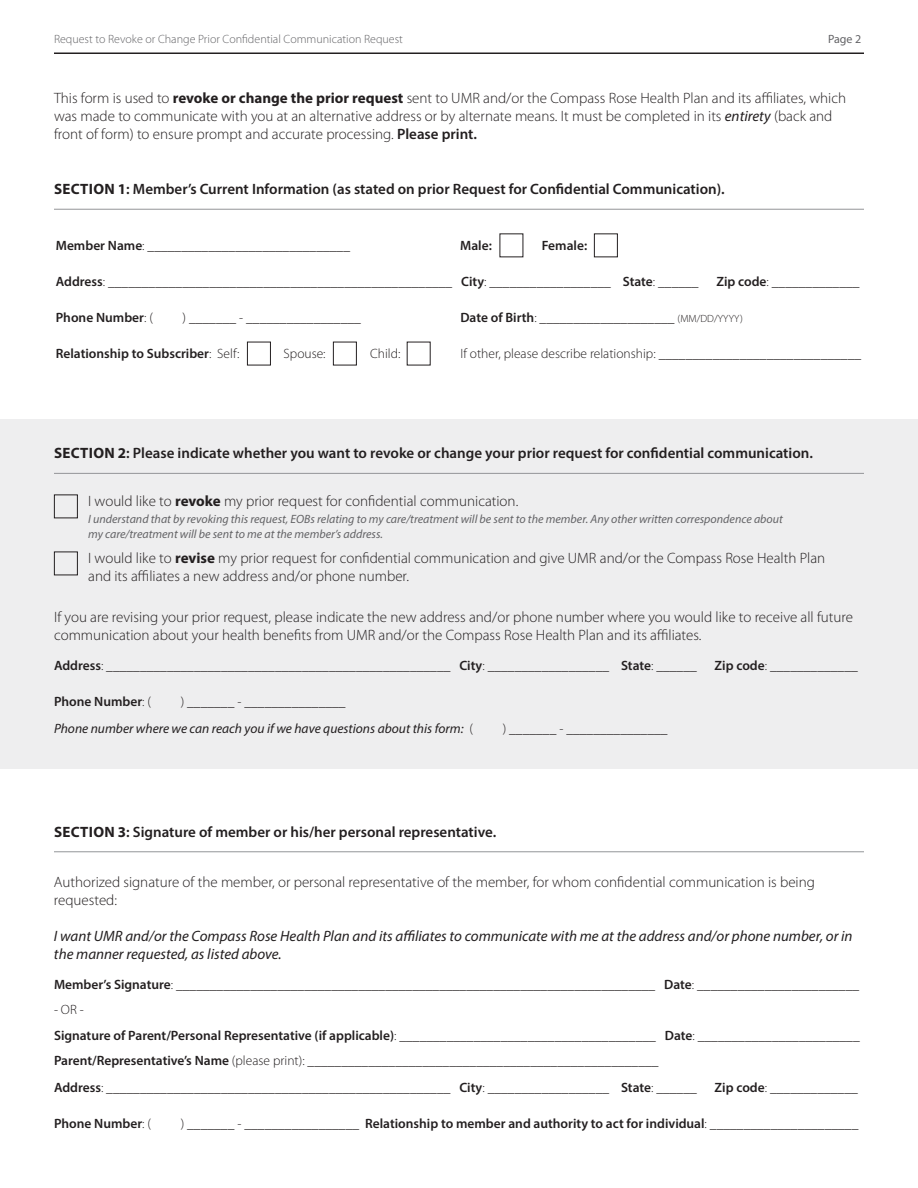
<style>
.page{position:relative;width:918px;height:1188px;background:#fff}
.page>*{position:absolute;margin:0;border:0;box-sizing:border-box;transform-origin:0 0}
.t1{font:300 15px/18px "Myriad Pro";color:#231f20}
.t2{font:600 15px "Myriad Pro";color:#231f20}
.t3{font:italic 15px/18px "Myriad Pro";color:#231f20}
.t4{font:300 13.5px/25.8px "Myriad Pro";color:#231f20}
.t5{font:600 13.5px "Myriad Pro";color:#231f20}
.t6{font:italic 13.5px/27px "Myriad Pro";color:#231f20;text-align:center}
.t7{font:italic 12px/14.4px "Myriad Pro";color:#636366}
.t8{font:300 12px "Myriad Pro";color:#636366}
.t9{font:12px "Myriad Pro";color:#636366}
.s1{font-weight:700}
.s2{font-weight:400;font-style:italic}
.s3{font-weight:600}
.s4{font-weight:300}
.s5{font-size:10.5px}
.s6{font-weight:300;font-style:normal}
</style>
<div class="page">
<div style="left:0;top:419px;width:918px;height:350px;background:#eeeeef"></div>
<hr style="left:54px;top:52px;width:810px;height:2px;background:#231f20">
<hr style="left:54px;top:209px;width:810px;height:1px;background:#939598">
<div style="left:594px;top:233px;width:24px;height:24px;border:1px solid #231f20"></div>
<div style="left:333px;top:342px;width:24px;height:23px;border:1px solid #231f20"></div>
<div style="left:247px;top:342px;width:24px;height:23px;border:1px solid #231f20"></div>
<hr style="left:54px;top:851px;width:810px;height:1px;background:#939598">
<hr style="left:54px;top:473px;width:810px;height:1px;background:#939598">
<div style="left:54px;top:495px;width:24px;height:23px;border:1px solid #231f20"></div>
<div style="left:54px;top:552px;width:24px;height:23px;border:1px solid #231f20"></div>
<p class="t8" style="left:54px;top:33px;width:351px">Request to Revoke or Change Prior Confidential Communication Request</p>
<p class="t9" style="left:828px;top:32px;width:35px">Page 2</p>
<p class="t1" style="left:54px;top:89px;width:794px">This form is used to <span class="s1">revoke or change the prior request</span> sent to UMR and/or the Compass Rose Health Plan and its affiliates, which was made to communicate with you at an alternative address or by alternate means. It must be completed in its <span class="s2">entirety</span> (back and front of form) to ensure prompt and accurate processing. <span class="s3">Please print.</span></p>
<p class="t2" style="left:54px;top:179px;width:672px"><span class="s1">SECTION 1</span>: Member’s Current Information (as stated on prior Request for Confidential Communication).</p>
<p class="t4" style="left:56px;top:233px;width:296px"><span class="s3">Member Name</span>: ______________________________</p>
<p class="t5" style="left:460px;top:237px;width:33px">Male:</p>
<p class="t5" style="left:542px;top:237px;width:47px">Female:</p>
<p class="t4" style="left:56px;top:269px;width:644px"><span class="s3">Address</span>: ___________________________________________________ <span class="s3">City</span>: __________________ <span class="s3">State</span>: ______</p>
<p class="t4" style="left:716px;top:269px;width:145px"><span class="s3">Zip code</span>: _____________</p>
<p class="t5" style="left:56px;top:309px;width:99px">Phone Number<span class="s4">: (</span></p>
<p class="t4" style="left:182px;top:305px;width:180px">) _______ - _________________</p>
<p class="t4" style="left:460px;top:305px;width:284px"><span class="s3">Date of Birth</span>: ____________________ <span class="s5">(MM/DD/YYYY)</span></p>
<p class="t5" style="left:56px;top:345px;width:185px">Relationship to Subscriber<span class="s4">: Self:</span></p>
<p class="t4" style="left:284px;top:341px;width:43px">Spouse:</p>
<p class="t4" style="left:370px;top:341px;width:32px">Child:</p>
<p class="t4" style="left:460px;top:341px;width:402px">If other, please describe relationship: ______________________________</p>
<p class="t2" style="left:54px;top:444px;width:760px"><span class="s1">SECTION 2</span>: Please indicate whether you want to revoke or change your prior request for confidential communication.</p>
<p class="t1" style="left:88px;top:492px;width:432px">I would like to <span class="s1">revoke</span> my prior request for confidential communication.</p>
<p class="t7" style="left:88px;top:512px;width:696px">I understand that by revoking this request, EOBs relating to my care/treatment will be sent to the member. Any other written correspondence about my care/treatment will be sent to me at the member’s address.</p>
<p class="t1" style="left:88px;top:549px;width:739px">I would like to <span class="s1">revise</span> my prior request for confidential communication and give UMR and/or the Compass Rose Health Plan and its affiliates a new address and/or phone number.</p>
<p class="t1" style="left:54px;top:608px;width:801px">If you are revising your prior request, please indicate the new address and/or phone number where you would like to receive all future communication about your health benefits from UMR and/or the Compass Rose Health Plan and its affiliates.</p>
<p class="t4" style="left:54px;top:653px;width:644px"><span class="s3">Address</span>: ___________________________________________________ <span class="s3">City</span>: __________________ <span class="s3">State</span>: ______</p>
<p class="t4" style="left:715px;top:653px;width:145px"><span class="s3">Zip code</span>: _____________</p>
<p class="t5" style="left:54px;top:693px;width:99px">Phone Number<span class="s4">: (</span></p>
<p class="t6" style="left:54px;top:688px;width:421px"><span class="s6">) _______ - _______________<br></span>Phone number where we can reach you if we have questions about this form: <span class="s6">(</span></p>
<p class="t4" style="left:503px;top:716px;width:166px">) _______ - _______________</p>
<p class="t2" style="left:54px;top:822px;width:444px"><span class="s1">SECTION 3</span>: Signature of member or his/her personal representative.</p>
<p class="t1" style="left:54px;top:873px;width:762px">Authorized signature of the member, or personal representative of the member, for whom confidential communication is being requested:</p>
<p class="t3" style="left:54px;top:927px;width:800px">I want UMR and/or the Compass Rose Health Plan and its affiliates to communicate with me at the address and/or phone number, or in the manner requested, as listed above.</p>
<p class="t4" style="left:54px;top:972px;width:807px"><span class="s3">Member’s Signature</span>: _______________________________________________________________________ <span class="s3">Date</span>: ________________________</p>
<p class="t4" style="left:54px;top:997px;width:807px">- OR -<br><span class="s3">Signature of Parent/Personal Representative (if applicable)</span>: ______________________________________ <span class="s3">Date</span>: ________________________ <span class="s3">Parent/Representative’s Name</span> (please print): ____________________________________________________<br><span class="s3">Address</span>: ___________________________________________________ <span class="s3">City</span>: __________________ <span class="s3">State</span>: ______</p>
<p class="t4" style="left:715px;top:1075px;width:145px"><span class="s3">Zip code</span>: _____________</p>
<p class="t5" style="left:54px;top:1115px;width:99px">Phone Number<span class="s4">: (</span></p>
<p class="t5" style="left:181px;top:1115px;width:679px"><span class="s4">) _______ - _________________</span> Relationship to member and authority to act for individual<span class="s4">: ______________________</span></p>
</div>
